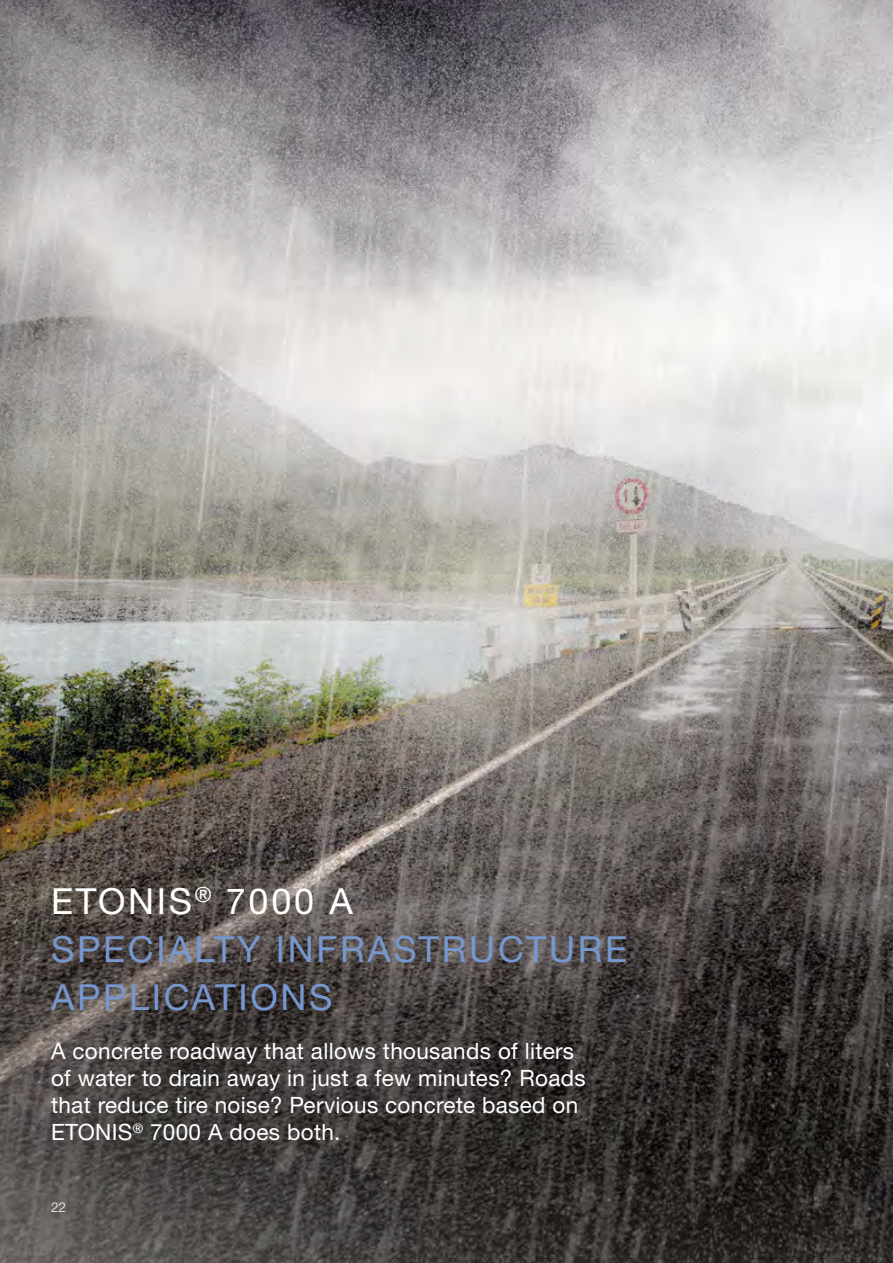
<style>
.page{position:relative;width:893px;height:1263px;background:#fff}
.page>*{position:absolute;margin:0;border:0;box-sizing:border-box;transform-origin:0 0}
.t1{font:36px/48px "Helvetica Panfor Wacker";letter-spacing:.075em;color:#7797cf}
.t2{font:22.5px/27px "Helvetica Panfor Wacker";letter-spacing:.015em;color:#fff}
.t3{font:300 13.5px "Helvetica Panfor Wacker";color:#fff}
.s1{color:#fff}
</style>
<div class="page">
<img style="left:0;top:0;width:893px;height:1263px">
<h1 class="t1" style="left:51px;top:877px;width:578px"><span class="s1">ETONIS</span><sup>®</sup> <span class="s1">7000 A<br></span>SPECIALTY INFRASTRUCTURE<br>APPLICATIONS</h1>
<p class="t2" style="left:51px;top:1037px;width:536px">A concrete roadway that allows thousands of liters of water to drain away in just a few minutes? Roads that reduce tire noise? Pervious concrete based on ETONIS<sup>®</sup> 7000 A does both.</p>
<p class="t3" style="left:51px;top:1199px;width:17px">22</p>
</div>
